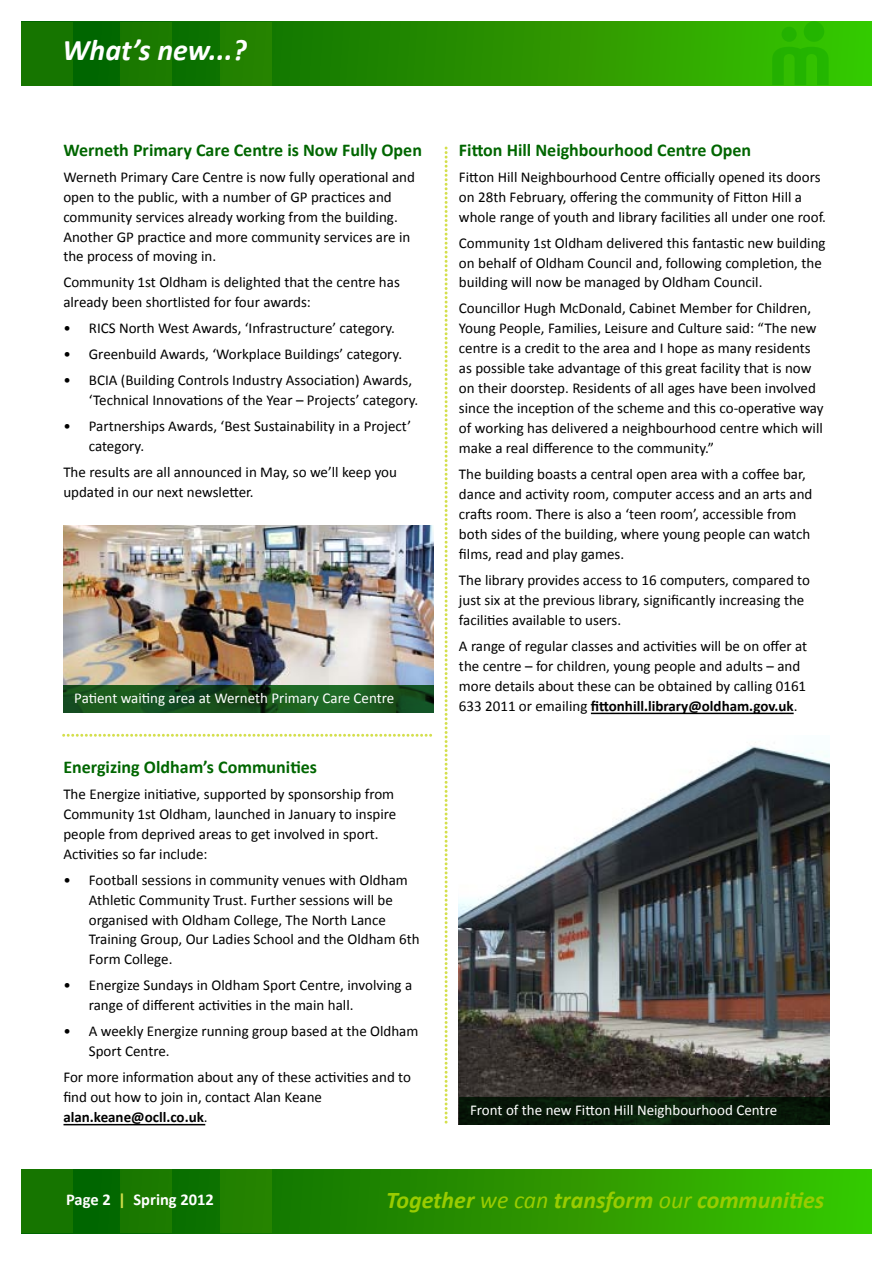
<style>
.page{position:relative;width:893px;height:1263px;background:#fff}
.page>*{position:absolute;margin:0;border:0;box-sizing:border-box;transform-origin:0 0}
.t1{font:italic 700 30px "Calibri";color:#fff}
.t2{font:italic 700 24px "Calibri";color:#9c0}
.t3{font:700 18px "Calibri";color:#060}
.t4{font:700 16.5px "Calibri";color:#fff}
.t5{font:15px/20px "Calibri";color:#000}
.t6{font:15px "Calibri";color:#fff}
.s1{font-weight:700}
.s2{color:#d4df4c}
.s3{font-weight:400}
</style>
<div class="page">
<svg style="left:73px;top:1169px;width:799px;height:64px;background:#259500"></svg>
<svg style="left:21px;top:21px;width:851px;height:64px;background:#249300"></svg>
<div style="left:21px;top:1169px;width:52px;height:64px;background:#167500"></div>
<div style="left:120px;top:1169px;width:52px;height:64px;background:#1b7900"></div>
<div style="left:220px;top:1169px;width:52px;height:64px;background:#248200"></div>
<div style="left:21px;top:22px;width:52px;height:64px;background:#167500"></div>
<div style="left:120px;top:22px;width:52px;height:64px;background:#1b7900"></div>
<div style="left:220px;top:22px;width:52px;height:64px;background:#248200"></div>
<svg style="left:64px;top:734px;width:368px;height:3px"></svg>
<svg style="left:772px;top:47px;width:57px;height:38px;background:#28b700"></svg>
<div style="left:781px;top:27px;width:16px;height:15px;background:#23b200;border-radius:50%"></div>
<div style="left:804px;top:21px;width:20px;height:21px;background:#23b500;border-radius:50%"></div>
<img style="left:63px;top:525px;width:370px;height:188px">
<img style="left:459px;top:742px;width:370px;height:355px">
<hr style="left:63px;top:1124px;width:142px;height:1px;background:#000">
<hr style="left:591px;top:713px;width:203px;height:1px;background:#000">
<svg style="left:445px;top:146px;width:3px;height:976px"></svg>
<svg style="left:63px;top:685px;width:371px;height:27px;background:#17531e"></svg>
<svg style="left:459px;top:1097px;width:370px;height:27px;background:#071a08"></svg>
<h1 class="t1" style="left:62px;top:31px;width:186px">What’s new...?</h1>
<p class="t3" style="left:63px;top:139px;width:360px">Werneth Primary Care Centre is Now Fully Open</p>
<p class="t5" style="left:63px;top:166px;width:353px">Werneth Primary Care Centre is now fully operational and open to the public, with a number of GP practices and community services already working from the building.<br>Another GP practice and more community services are in the process of moving in.</p>
<p class="t5" style="left:63px;top:272px;width:338px">Community 1st Oldham is delighted that the centre has already been shortlisted for four awards:</p>
<p class="t5" style="left:63px;top:318px;width:333px">• RICS North West Awards, ‘Infrastructure’ category.</p>
<p class="t5" style="left:63px;top:344px;width:340px">• Greenbuild Awards, ‘Workplace Buildings’ category.</p>
<p class="t5" style="left:89px;top:370px;width:331px;text-indent:-26px">• BCIA (Building Controls Industry Association) Awards, ‘Technical Innovations of the Year – Projects’ category.</p>
<p class="t5" style="left:89px;top:415px;width:324px;text-indent:-26px">• Partnerships Awards, ‘Best Sustainability in a Project’ category.</p>
<p class="t5" style="left:63px;top:461px;width:335px">The results are all announced in May, so we’ll keep you updated in our next newsletter.</p>
<p class="t6" style="left:74px;top:688px;width:321px">Patient waiting area at Werneth Primary Care Centre</p>
<p class="t3" style="left:63px;top:756px;width:255px">Energizing Oldham’s Communities</p>
<p class="t5" style="left:63px;top:783px;width:335px">The Energize initiative, supported by sponsorship from Community 1st Oldham, launched in January to inspire people from deprived areas to get involved in sport.<br>Activities so far include:</p>
<p class="t5" style="left:89px;top:869px;width:332px;text-indent:-26px">• Football sessions in community venues with Oldham Athletic Community Trust. Further sessions will be organised with Oldham College, The North Lance Training Group, Our Ladies School and the Oldham 6th Form College.</p>
<p class="t5" style="left:89px;top:975px;width:325px;text-indent:-26px">• Energize Sundays in Oldham Sport Centre, involving a range of different activities in the main hall.</p>
<p class="t5" style="left:89px;top:1021px;width:331px;text-indent:-26px">• A weekly Energize running group based at the Oldham<br>Sport Centre.</p>
<p class="t5" style="left:63px;top:1066px;width:349px">For more information about any of these activities and to find out how to join in, contact Alan Keane <span class="s1">alan.keane@ocll.co.uk</span>.</p>
<p class="t3" style="left:459px;top:139px;width:294px">Fitton Hill Neighbourhood Centre Open</p>
<p class="t5" style="left:459px;top:166px;width:369px">Fitton Hill Neighbourhood Centre officially opened its doors on 28th February, offering the community of Fitton Hill a whole range of youth and library facilities all under one roof.</p>
<p class="t5" style="left:459px;top:232px;width:368px">Community 1st Oldham delivered this fantastic new building on behalf of Oldham Council and, following completion, the building will now be managed by Oldham Council.</p>
<p class="t5" style="left:459px;top:298px;width:366px">Councillor Hugh McDonald, Cabinet Member for Children, Young People, Families, Leisure and Culture said: “The new centre is a credit to the area and I hope as many residents as possible take advantage of this great facility that is now on their doorstep. Residents of all ages have been involved since the inception of the scheme and this co-operative way of working has delivered a neighbourhood centre which will make a real difference to the community.”</p>
<p class="t5" style="left:459px;top:463px;width:355px">The building boasts a central open area with a coffee bar, dance and activity room, computer access and an arts and crafts room. There is also a ‘teen room’, accessible from both sides of the building, where young people can watch films, read and play games.</p>
<p class="t5" style="left:459px;top:569px;width:353px">The library provides access to 16 computers, compared to just six at the previous library, significantly increasing the facilities available to users.</p>
<p class="t5" style="left:459px;top:635px;width:350px">A range of regular classes and activities will be on offer at the centre – for children, young people and adults – and more details about these can be obtained by calling 0161<br>633 2011 or emailing <span class="s1">fittonhill.library@oldham.gov.uk</span>.</p>
<p class="t6" style="left:470px;top:1100px;width:309px">Front of the new Fitton Hill Neighbourhood Centre</p>
<p class="t4" style="left:66px;top:1189px;width:149px">Page 2 <span class="s2">|</span> Spring 2012</p>
<h2 class="t2" style="left:386px;top:1185px;width:440px">Together <span class="s3">we can</span> transform <span class="s3">our</span> communities</h2>
</div>
